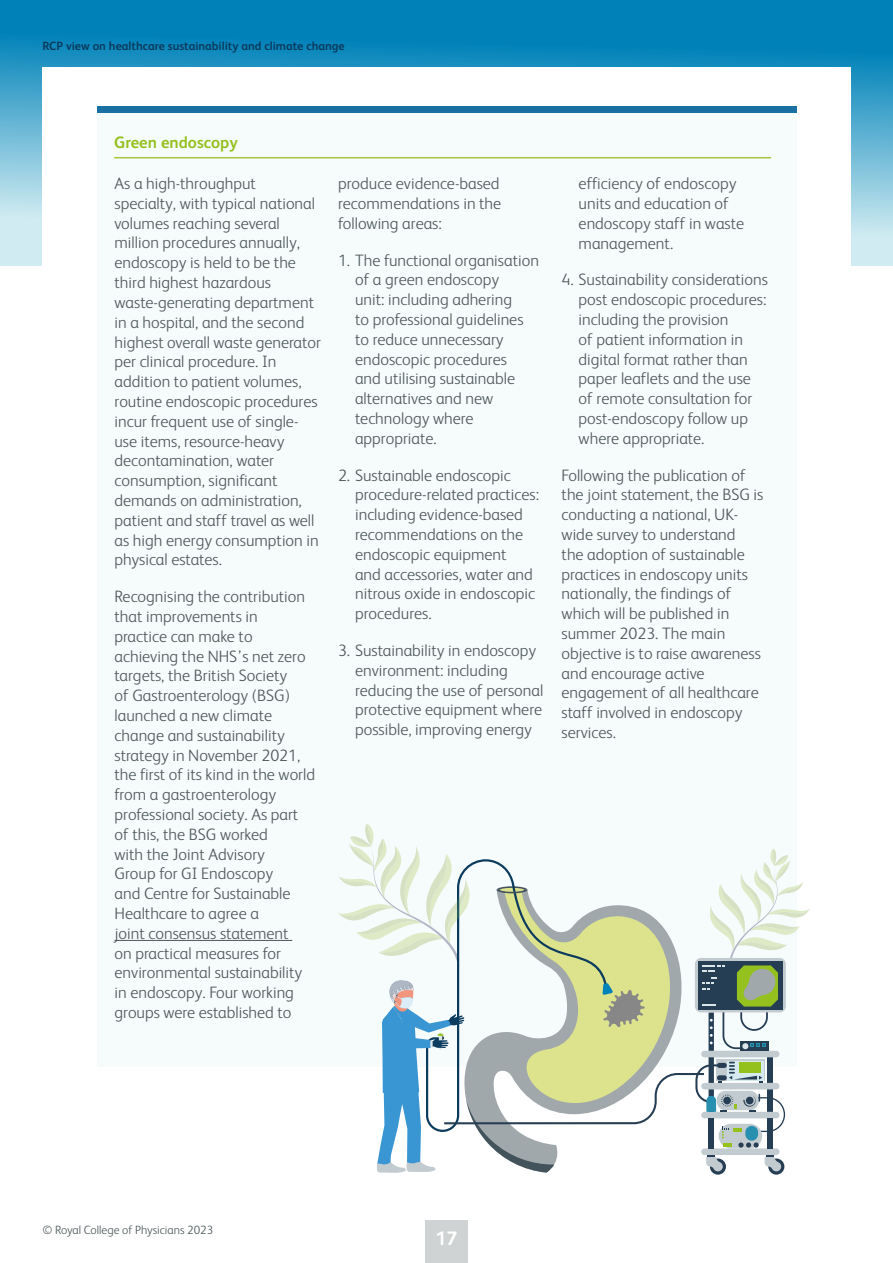
<style>
.page{position:relative;width:893px;height:1263px;background:#fff}
.page>*{position:absolute;margin:0;border:0;box-sizing:border-box;transform-origin:0 0}
.t1{font:700 19.5px "FS Albert";color:#fff}
.t2{font:300 16.5px/19.8px "FS Albert";color:#4d585a}
.t3{font:700 16.5px "FS Albert";color:#95c11f}
.t4{font:700 12px "FS Albert";color:#0a3b5e}
.t5{font:300 12px "FS Albert";color:#4d585a}
</style>
<div class="page">
<div style="left:425px;top:1220px;width:43px;height:43px;background:#d0d3d3"></div>
<svg style="left:0;top:0;width:893px;height:265px;fill:#0182b9"></svg>
<div style="left:43px;top:68px;width:807px;height:398px;background:#fff"></div>
<div style="left:97px;top:110px;width:699px;height:957px;background:#f6fbfc"></div>
<div style="left:97px;top:106px;width:699px;height:7px;background:#1a70a2"></div>
<hr style="left:115px;top:940px;width:177px;height:1px;background:#4d585a">
<hr style="left:114px;top:157px;width:657px;height:1px;background:#a7c839">
<svg style="left:710px;top:1158px;width:16px;height:17px"></svg>
<svg style="left:768px;top:1158px;width:16px;height:17px"></svg>
<svg style="left:338px;top:824px;width:472px;height:349px"></svg>
<p class="t4" style="left:43px;top:39px;width:304px">RCP view on healthcare sustainability and climate change</p>
<p class="t3" style="left:114px;top:133px;width:125px">Green endoscopy</p>
<p class="t2" style="left:115px;top:173px;width:208px">As a high-throughput specialty, with typical national volumes reaching several million procedures annually, endoscopy is held to be the third highest hazardous waste-generating department in a hospital, and the second highest overall waste generator per clinical procedure. In addition to patient volumes, routine endoscopic procedures incur frequent use of single&shy;use items, resource-heavy decontamination, water consumption, significant demands on administration, patient and staff travel as well as high energy consumption in physical estates.</p>
<p class="t2" style="left:115px;top:586px;width:202px">Recognising the contribution that improvements in<br>practice can make to achieving the NHS’s net zero targets, the British Society<br>of Gastroenterology (BSG) launched a new climate change and sustainability strategy in November 2021, the first of its kind in the world from a gastroenterology professional society. As part of this, the BSG worked<br>with the Joint Advisory<br>Group for GI Endoscopy<br>and Centre for Sustainable<br>Healthcare to agree a<br>joint consensus statement<br>on practical measures for environmental sustainability in endoscopy. Four working groups were established to</p>
<p class="t2" style="left:338px;top:173px;width:165px;text-align:justify">produce evidence-based recommendations in the following areas:</p>
<p class="t2" style="left:355px;top:250px;width:185px;text-indent:-17px">1. The functional organisation of a green endoscopy<br>unit: including adhering<br>to professional guidelines to reduce unnecessary endoscopic procedures<br>and utilising sustainable alternatives and new technology where appropriate.</p>
<p class="t2" style="left:355px;top:465px;width:186px;text-indent:-17px">2. Sustainable endoscopic procedure-related practices: including evidence-based recommendations on the endoscopic equipment<br>and accessories, water and nitrous oxide in endoscopic procedures.</p>
<p class="t2" style="left:355px;top:640px;width:190px;text-indent:-17px">3. Sustainability in endoscopy environment: including reducing the use of personal protective equipment where possible, improving energy</p>
<p class="t2" style="left:579px;top:173px;width:167px">efficiency of endoscopy units and education of endoscopy staff in waste management.</p>
<p class="t2" style="left:579px;top:270px;width:191px;text-indent:-17px">4. Sustainability considerations post endoscopic procedures: including the provision<br>of patient information in digital format rather than paper leaflets and the use of remote consultation for post-endoscopy follow up where appropriate.</p>
<p class="t2" style="left:562px;top:465px;width:203px">Following the publication of the joint statement, the BSG is conducting a national, UK&shy;wide survey to understand<br>the adoption of sustainable practices in endoscopy units nationally, the findings of which will be published in summer 2023. The main objective is to raise awareness and encourage active engagement of all healthcare staff involved in endoscopy services.</p>
<p class="t5" style="left:43px;top:1223px;width:172px">© Royal College of Physicians 2023</p>
<p class="t1" style="left:436px;top:1227px;width:23px">17</p>
</div>
